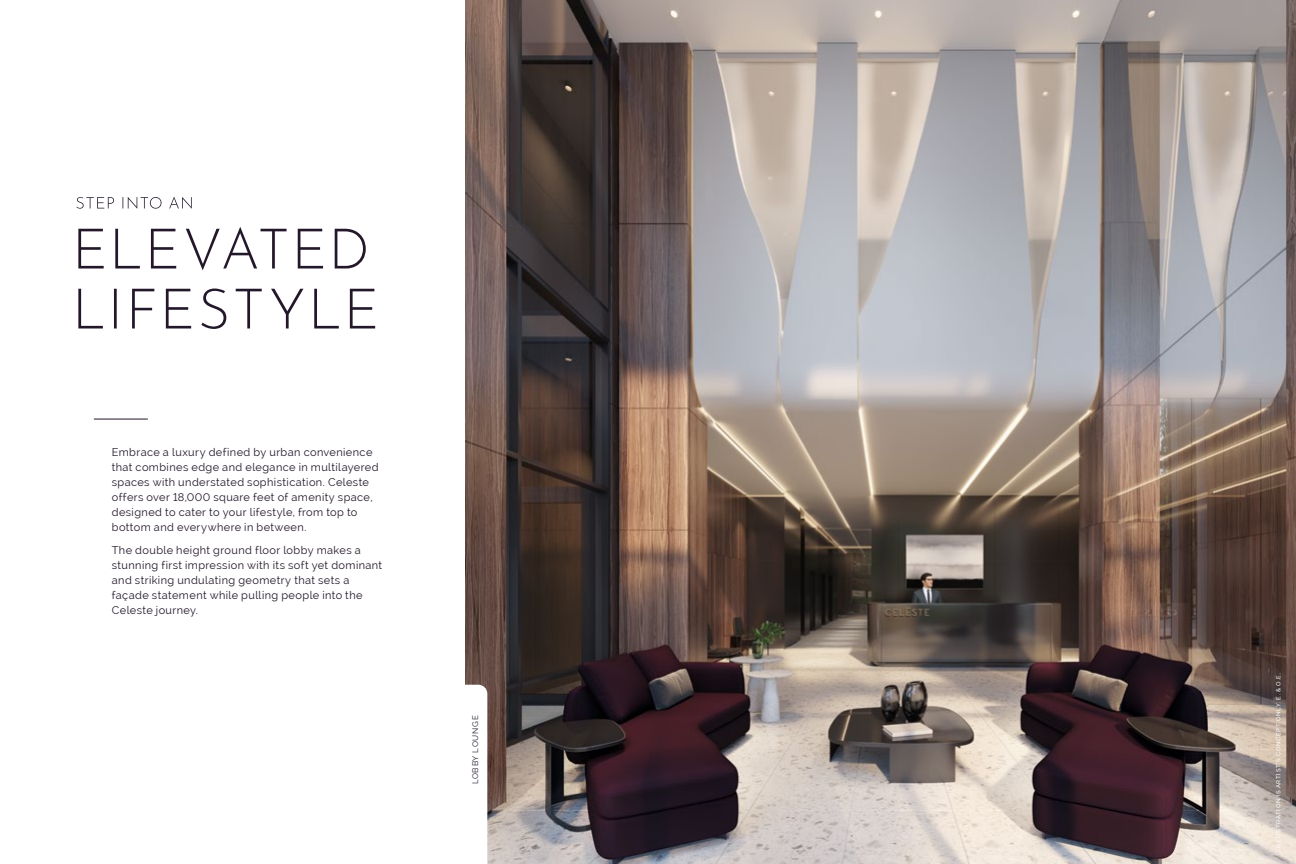
<style>
.page{position:relative;width:1296px;height:864px;background:#fff}
.page>*{position:absolute;margin:0;border:0;box-sizing:border-box;transform-origin:0 0}
.t1{font:11px/15px "Raleway";letter-spacing:.035em;color:#23172a}
.t2{font:8px "Raleway";letter-spacing:.095em;color:#23172a}
.t3{font:500 6px "Raleway";letter-spacing:.11em;color:#fff}
</style>
<div class="page">
<img style="left:466px;top:0;width:830px;height:864px">
<hr style="left:94px;top:419px;width:54px;height:1px;background:#23172a">
<svg style="left:466px;top:685px;width:21px;height:179px"></svg>
<svg style="left:78px;top:289px;width:297px;height:40px"></svg>
<svg style="left:78px;top:227px;width:288px;height:43px"></svg>
<svg style="left:76px;top:197px;width:116px;height:12px"></svg>
<p class="t1" style="left:112px;top:445px;width:268px">Embrace a luxury defined by urban convenience that combines edge and elegance in multilayered spaces with understated sophistication. Celeste offers over 18,000 square feet of amenity space, designed to cater to your lifestyle, from top to bottom and everywhere in between.</p>
<p class="t1" style="left:112px;top:542px;width:272px">The double height ground floor lobby makes a stunning first impression with its soft yet dominant and striking undulating geometry that sets a façade statement while pulling people into the Celeste journey.</p>
<p class="t2" style="left:471px;top:784px;width:70px;rotate:-90deg">LOBBY LOUNGE</p>
<p class="t3" style="left:1275px;top:848px;width:177px;rotate:-90deg">ILLUSTRATION IS ARTIST'S CONCEPT ONLY. E. &amp; O.E.</p>
</div>
